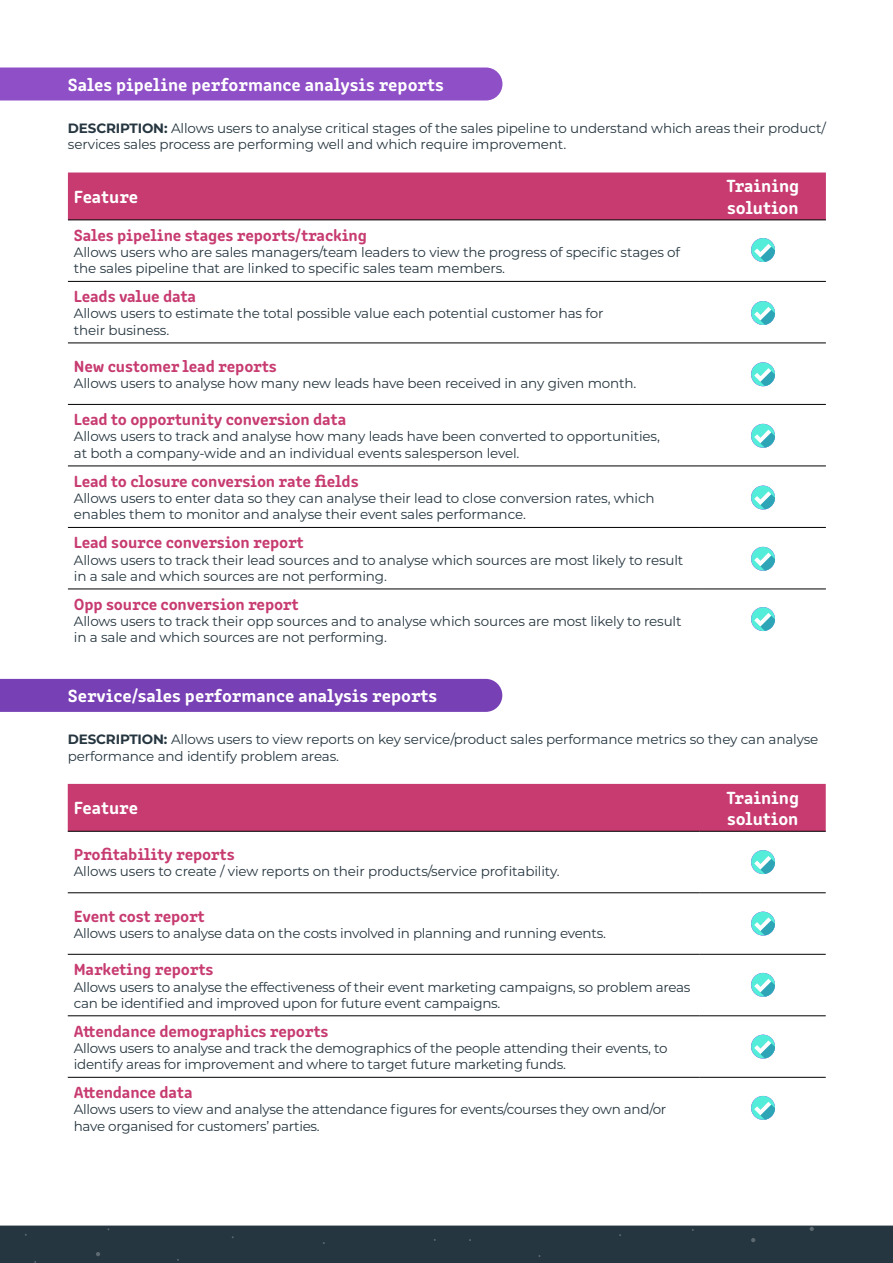
<style>
.page{position:relative;width:893px;height:1263px;background:#fff}
.page>*{position:absolute;margin:0;border:0;box-sizing:border-box;transform-origin:0 0}
.t1{font:700 18px/21.6px "Clone Rounded";color:#fff}
.t2{font:700 16.5px "Clone Rounded";letter-spacing:-.01em;color:#c73b70}
.t3{font:13.5px/16.2px "Montserrat";letter-spacing:-.01em;color:#263640}
.s1{font-weight:700}
</style>
<div class="page">
<div style="left:0;top:1225px;width:893px;height:38px;background:#263640"></div>
<div style="left:68px;top:172px;width:758px;height:48px;background:#c73b70"></div>
<hr style="left:68px;top:220px;width:632px;height:1px;background:#000">
<hr style="left:700px;top:220px;width:126px;height:1px;background:#000">
<hr style="left:68px;top:281px;width:632px;height:1px;background:#000">
<hr style="left:700px;top:281px;width:126px;height:1px;background:#000">
<hr style="left:68px;top:343px;width:632px;height:1px;background:#000">
<hr style="left:700px;top:343px;width:126px;height:1px;background:#000">
<hr style="left:68px;top:404px;width:632px;height:1px;background:#000">
<hr style="left:700px;top:404px;width:126px;height:1px;background:#000">
<hr style="left:68px;top:466px;width:632px;height:1px;background:#000">
<hr style="left:700px;top:466px;width:126px;height:1px;background:#000">
<hr style="left:68px;top:527px;width:632px;height:1px;background:#000">
<hr style="left:700px;top:527px;width:126px;height:1px;background:#000">
<hr style="left:68px;top:589px;width:632px;height:1px;background:#000">
<hr style="left:700px;top:589px;width:126px;height:1px;background:#000">
<div style="left:0;top:68px;width:502px;height:33px;background:#8f4fc7"></div>
<div style="left:751px;top:238px;width:24px;height:24px;background:#54edd9;border-radius:50%"></div>
<svg style="left:754px;top:244px;width:21px;height:18px"></svg>
<div style="left:751px;top:362px;width:24px;height:24px;background:#54edd9;border-radius:50%"></div>
<svg style="left:754px;top:368px;width:21px;height:18px"></svg>
<div style="left:751px;top:301px;width:24px;height:24px;background:#54edd9;border-radius:50%"></div>
<svg style="left:754px;top:307px;width:21px;height:18px"></svg>
<div style="left:751px;top:607px;width:24px;height:24px;background:#54edd9;border-radius:50%"></div>
<svg style="left:754px;top:613px;width:21px;height:18px"></svg>
<div style="left:751px;top:547px;width:24px;height:24px;background:#54edd9;border-radius:50%"></div>
<svg style="left:754px;top:553px;width:21px;height:18px"></svg>
<div style="left:751px;top:486px;width:24px;height:23px;background:#54edd9;border-radius:50%"></div>
<svg style="left:754px;top:491px;width:21px;height:18px"></svg>
<div style="left:751px;top:424px;width:24px;height:24px;background:#54edd9;border-radius:50%"></div>
<svg style="left:754px;top:430px;width:21px;height:18px"></svg>
<div style="left:68px;top:784px;width:758px;height:47px;background:#c73b70"></div>
<hr style="left:68px;top:831px;width:632px;height:1px;background:#000">
<hr style="left:700px;top:831px;width:126px;height:1px;background:#000">
<hr style="left:68px;top:892px;width:632px;height:1px;background:#000">
<hr style="left:700px;top:892px;width:126px;height:1px;background:#000">
<hr style="left:68px;top:954px;width:632px;height:1px;background:#000">
<hr style="left:700px;top:954px;width:126px;height:1px;background:#000">
<hr style="left:68px;top:1015px;width:632px;height:1px;background:#000">
<hr style="left:700px;top:1015px;width:126px;height:1px;background:#000">
<hr style="left:68px;top:1077px;width:632px;height:1px;background:#000">
<hr style="left:700px;top:1077px;width:126px;height:1px;background:#000">
<div style="left:0;top:679px;width:502px;height:33px;background:#7840b5"></div>
<div style="left:751px;top:850px;width:24px;height:24px;background:#54edd9;border-radius:50%"></div>
<svg style="left:754px;top:856px;width:21px;height:18px"></svg>
<div style="left:751px;top:912px;width:24px;height:23px;background:#54edd9;border-radius:50%"></div>
<svg style="left:754px;top:917px;width:21px;height:18px"></svg>
<div style="left:751px;top:1035px;width:24px;height:23px;background:#54edd9;border-radius:50%"></div>
<svg style="left:754px;top:1040px;width:21px;height:18px"></svg>
<div style="left:751px;top:973px;width:24px;height:24px;background:#54edd9;border-radius:50%"></div>
<svg style="left:754px;top:979px;width:21px;height:18px"></svg>
<div style="left:751px;top:1096px;width:24px;height:24px;background:#54edd9;border-radius:50%"></div>
<svg style="left:754px;top:1102px;width:21px;height:18px"></svg>
<h1 class="t1" style="left:68px;top:72px;width:377px">Sales pipeline performance analysis reports</h1>
<p class="t3" style="left:68px;top:120px;width:759px"><span class="s1">DESCRIPTION:</span> Allows users to analyse critical stages of the sales pipeline to understand which areas their product/ services sales process are performing well and which require improvement.</p>
<h1 class="t1" style="left:74px;top:184px;width:66px">Feature</h1>
<h1 class="t1" style="left:727px;top:174px;width:74px">Training solution</h1>
<p class="t2" style="left:74px;top:222px;width:295px">Sales pipeline stages reports/tracking</p>
<p class="t3" style="left:74px;top:244px;width:608px">Allows users who are sales managers/team leaders to view the progress of specific stages of the sales pipeline that are linked to specific sales team members.</p>
<p class="t2" style="left:74px;top:283px;width:124px">Leads value data</p>
<p class="t3" style="left:74px;top:305px;width:531px">Allows users to estimate the total possible value each potential customer has for their business.</p>
<p class="t2" style="left:74px;top:353px;width:204px">New customer lead reports</p>
<p class="t3" style="left:74px;top:375px;width:564px">Allows users to analyse how many new leads have been received in any given month.</p>
<p class="t2" style="left:74px;top:406px;width:274px">Lead to opportunity conversion data</p>
<p class="t3" style="left:74px;top:428px;width:587px">Allows users to track and analyse how many leads have been converted to opportunities, at both a company-wide and an individual events salesperson level.</p>
<p class="t2" style="left:74px;top:468px;width:286px">Lead to closure conversion rate fields</p>
<p class="t3" style="left:74px;top:490px;width:582px">Allows users to enter data so they can analyse their lead to close conversion rates, which enables them to monitor and analyse their event sales performance.</p>
<p class="t2" style="left:74px;top:529px;width:231px">Lead source conversion report</p>
<p class="t3" style="left:74px;top:551px;width:611px">Allows users to track their lead sources and to analyse which sources are most likely to result in a sale and which sources are not performing.</p>
<p class="t2" style="left:74px;top:591px;width:226px">Opp source conversion report</p>
<p class="t3" style="left:74px;top:613px;width:609px">Allows users to track their opp sources and to analyse which sources are most likely to result in a sale and which sources are not performing.</p>
<h1 class="t1" style="left:68px;top:684px;width:371px">Service/sales performance analysis reports</h1>
<p class="t3" style="left:68px;top:731px;width:752px"><span class="s1">DESCRIPTION:</span> Allows users to view reports on key service/product sales performance metrics so they can analyse performance and identify problem areas.</p>
<h1 class="t1" style="left:74px;top:796px;width:66px">Feature</h1>
<h1 class="t1" style="left:726px;top:785px;width:74px">Training solution</h1>
<p class="t2" style="left:74px;top:841px;width:162px">Profitability reports</p>
<p class="t3" style="left:74px;top:863px;width:487px">Allows users to create / view reports on their products/service profitability.</p>
<p class="t2" style="left:74px;top:903px;width:133px">Event cost report</p>
<p class="t3" style="left:74px;top:924px;width:534px">Allows users to analyse data on the costs involved in planning and running events.</p>
<p class="t2" style="left:74px;top:956px;width:141px">Marketing reports</p>
<p class="t3" style="left:74px;top:978px;width:618px">Allows users to analyse the effectiveness of their event marketing campaigns, so problem areas can be identified and improved upon for future event campaigns.</p>
<p class="t2" style="left:74px;top:1018px;width:256px">Attendance demographics reports</p>
<p class="t3" style="left:74px;top:1039px;width:595px">Allows users to analyse and track the demographics of the people attending their events, to identify areas for improvement and where to target future marketing funds.</p>
<p class="t2" style="left:74px;top:1079px;width:120px">Attendance data</p>
<p class="t3" style="left:74px;top:1101px;width:594px">Allows users to view and analyse the attendance figures for events/courses they own and/or have organised for customers’ parties.</p>
</div>
